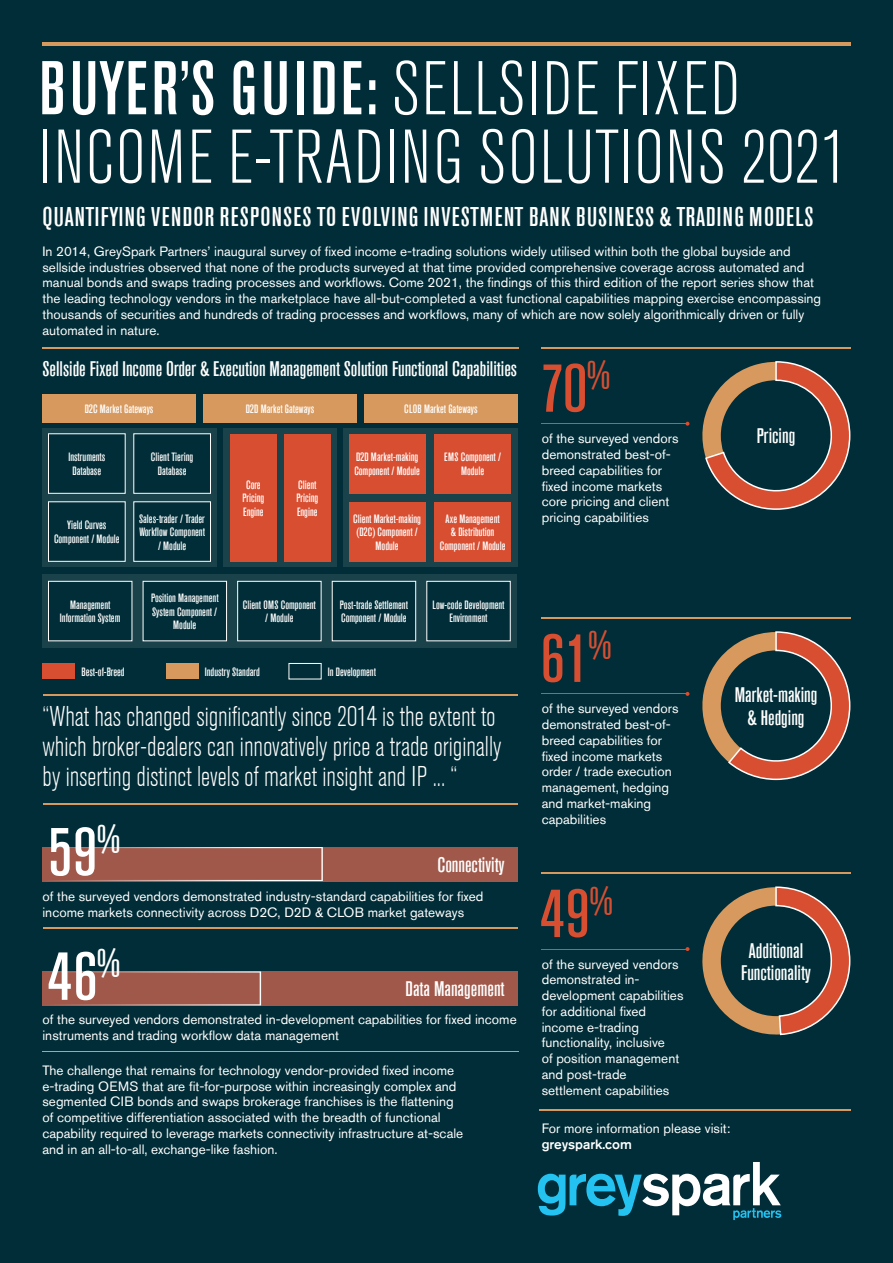
<style>
.page{position:relative;width:893px;height:1263px;background:#002d37}
.page>*{position:absolute;margin:0;border:0;box-sizing:border-box;transform-origin:0 0}
.t1{font:300 condensed 75.3px "Akzidenz Grotesk Std";letter-spacing:.025em;color:#fff}
.t2{font:500 condensed 75.3px "Akzidenz Grotesk Std";letter-spacing:.055em;color:#fff}
.t3{font:500 condensed 67.5px "Akzidenz Grotesk Std";color:#d74e31}
.t4{font:500 condensed 67.5px "Akzidenz Grotesk Std";color:#fff}
.t5{font:300 condensed 28.5px/30px "Akzidenz Grotesk Std";color:#fff}
.t6{font:500 condensed 27px "Akzidenz Grotesk Std";letter-spacing:.045em;color:#fff}
.t7{font:500 condensed 21px "Akzidenz Grotesk Std";color:#fff}
.t8{font:13.5px/15.8px "Akzidenz Grotesk Std";color:#fff}
.Table_Text_Black_Bol{font:500 condensed 12px/13.5px "Akzidenz Grotesk Std";color:#fff;text-align:center}
.s1{font-weight:300}
.s2{font-weight:500}
</style>
<div class="page">
<div style="left:43px;top:971px;width:475px;height:34px;background:#9f584a"></div>
<svg style="left:61px;top:971px;width:200px;height:34px"></svg>
<hr style="left:42px;top:1051px;width:477px;height:1px;background:#d7995e">
<div style="left:43px;top:663px;width:32px;height:16px;background:#d74e31"></div>
<div style="left:166px;top:663px;width:32px;height:16px;background:#d7995e"></div>
<div style="left:289px;top:663px;width:33px;height:16px;border:1px solid #fff"></div>
<hr style="left:42px;top:347px;width:477px;height:1px;background:#d7995e">
<hr style="left:43px;top:803px;width:475px;height:1px;background:#d7995e">
<hr style="left:43px;top:927px;width:475px;height:1px;background:#d7995e">
<hr style="left:43px;top:694px;width:475px;height:1px;background:#d7995e">
<hr style="left:42px;top:43px;width:808px;height:3px;background:#d7995e">
<hr style="left:539px;top:1109px;width:311px;height:1px;background:#d7995e">
<svg style="left:538px;top:1162px;width:243px;height:58px"></svg>
<hr style="left:541px;top:347px;width:309px;height:1px;background:#d7995e">
<hr style="left:541px;top:423px;width:147px;height:1px;background:#d74e31">
<hr style="left:541px;top:617px;width:309px;height:1px;background:#d7995e">
<hr style="left:541px;top:693px;width:147px;height:1px;background:#d74e31">
<hr style="left:541px;top:872px;width:309px;height:2px;background:#d7995e">
<hr style="left:541px;top:949px;width:147px;height:1px;background:#d74e31">
<div style="left:43px;top:847px;width:475px;height:34px;background:#9f584a"></div>
<svg style="left:54px;top:847px;width:269px;height:34px"></svg>
<div style="left:43px;top:394px;width:153px;height:28px;background:#d7995e"></div>
<div style="left:203px;top:394px;width:153px;height:28px;background:#d7995e"></div>
<div style="left:364px;top:394px;width:153px;height:28px;background:#d7995e"></div>
<div style="left:43px;top:574px;width:474px;height:74px;background:#1a424b"></div>
<div style="left:43px;top:429px;width:174px;height:138px;background:#1a424b"></div>
<div style="left:343px;top:429px;width:174px;height:138px;background:#1a424b"></div>
<div style="left:134px;top:434px;width:76px;height:59px;background:#002d37"></div>
<div style="left:133px;top:433px;width:78px;height:61px;border:1px solid #fff"></div>
<div style="left:434px;top:434px;width:77px;height:59px;background:#d74e31"></div>
<div style="left:143px;top:581px;width:84px;height:60px;background:#002d37"></div>
<div style="left:143px;top:581px;width:84px;height:60px;border:1px solid #fff"></div>
<div style="left:238px;top:581px;width:83px;height:60px;background:#002d37"></div>
<div style="left:237px;top:581px;width:84px;height:60px;border:1px solid #fff"></div>
<div style="left:332px;top:581px;width:84px;height:60px;background:#002d37"></div>
<div style="left:332px;top:581px;width:84px;height:60px;border:1px solid #fff"></div>
<div style="left:427px;top:581px;width:83px;height:60px;background:#002d37"></div>
<div style="left:426px;top:581px;width:85px;height:60px;border:1px solid #fff"></div>
<div style="left:48px;top:581px;width:84px;height:60px;background:#002d37"></div>
<div style="left:48px;top:581px;width:84px;height:60px;border:1px solid #fff"></div>
<div style="left:223px;top:429px;width:114px;height:138px;background:#1a424b"></div>
<div style="left:284px;top:434px;width:47px;height:127px;background:#d74e31"></div>
<div style="left:230px;top:434px;width:47px;height:127px;background:#d74e31"></div>
<div style="left:48px;top:434px;width:77px;height:59px;background:#002d37"></div>
<div style="left:48px;top:433px;width:78px;height:61px;border:1px solid #fff"></div>
<div style="left:349px;top:434px;width:77px;height:59px;background:#d74e31"></div>
<div style="left:134px;top:502px;width:76px;height:59px;background:#002d37"></div>
<div style="left:133px;top:501px;width:78px;height:61px;border:1px solid #fff"></div>
<div style="left:434px;top:502px;width:77px;height:59px;background:#d74e31"></div>
<div style="left:48px;top:502px;width:77px;height:59px;background:#002d37"></div>
<div style="left:48px;top:501px;width:78px;height:61px;border:1px solid #fff"></div>
<div style="left:349px;top:502px;width:77px;height:59px;background:#d74e31"></div>
<svg style="left:685px;top:361px;width:166px;height:149px"></svg>
<svg style="left:685px;top:631px;width:166px;height:150px"></svg>
<svg style="left:702px;top:886px;width:149px;height:150px"></svg>
<p class="t2" style="left:39px;top:46px;width:703px">BUYER’S GUIDE: <span class="s1">SELLSIDE FIXED</span></p>
<p class="t1" style="left:39px;top:116px;width:810px">INCOME E-TRADING SOLUTIONS 2021</p>
<p class="t6" style="left:43px;top:202px;width:772px">QUANTIFYING VENDOR RESPONSES TO EVOLVING INVESTMENT BANK BUSINESS &amp; TRADING MODELS</p>
<p class="t8" style="left:43px;top:243px;width:780px">In 2014, GreySpark Partners’ inaugural survey of fixed income e-trading solutions widely utilised within both the global buyside and sellside industries observed that none of the products surveyed at that time provided comprehensive coverage across automated and manual bonds and swaps trading processes and workflows. Come 2021, the findings of this third edition of the report series show that the leading technology vendors in the marketplace have all-but-completed a vast functional capabilities mapping exercise encompassing thousands of securities and hundreds of trading processes and workflows, many of which are now solely algorithmically driven or fully automated in nature.</p>
<p class="t7" style="left:43px;top:357px;width:476px">Sellside Fixed Income Order &amp; Execution Management Solution Functional Capabilities</p>
<p class="Table_Text_Black_Bol" style="left:85px;top:402px;width:70px">D2C Market Gateways</p>
<p class="Table_Text_Black_Bol" style="left:246px;top:402px;width:70px">D2D Market Gateways</p>
<p class="Table_Text_Black_Bol" style="left:404px;top:402px;width:75px">CLOB Market Gateways</p>
<p class="Table_Text_Black_Bol" style="left:151px;top:450px;width:44px">Client Tiering<br>Database</p>
<p class="Table_Text_Black_Bol" style="left:444px;top:450px;width:58px">EMS Component /<br>Module</p>
<p class="Table_Text_Black_Bol" style="left:354px;top:450px;width:67px;text-align:left">D2D Market-making<br>Component / Module</p>
<p class="Table_Text_Black_Bol" style="left:68px;top:450px;width:39px">Instruments</p>
<p class="Table_Text_Black_Bol" style="left:72px;top:464px;width:30px">Database</p>
<p class="Table_Text_Black_Bol" style="left:242px;top:478px;width:23px">Core<br>Pricing<br>Engine</p>
<p class="Table_Text_Black_Bol" style="left:296px;top:478px;width:23px;text-align:left">Client<br>Pricing<br>Engine</p>
<p class="Table_Text_Black_Bol" style="left:139px;top:512px;width:67px">Sales-trader / Trader<br>Workflow Component / Module</p>
<p class="Table_Text_Black_Bol" style="left:440px;top:512px;width:67px">Axe Management<br>&amp; Distribution<br>Component / Module</p>
<p class="Table_Text_Black_Bol" style="left:54px;top:518px;width:67px">Yield Curves<br>Component / Module</p>
<p class="Table_Text_Black_Bol" style="left:353px;top:512px;width:69px">Client Market-making (D2C) Component /<br>Module</p>
<p class="Table_Text_Black_Bol" style="left:60px;top:598px;width:62px">Management<br>Information System</p>
<p class="Table_Text_Black_Bol" style="left:151px;top:591px;width:69px">Position Management<br>System Component /<br>Module</p>
<p class="Table_Text_Black_Bol" style="left:243px;top:598px;width:75px">Client OMS Component / Module</p>
<p class="Table_Text_Black_Bol" style="left:340px;top:598px;width:70px;text-align:left">Post-trade Settlement<br>Component / Module</p>
<p class="Table_Text_Black_Bol" style="left:433px;top:598px;width:73px">Low-code Development<br>Environment</p>
<p class="Table_Text_Black_Bol" style="left:81px;top:665px;width:45px">Best-of-Breed</p>
<p class="Table_Text_Black_Bol" style="left:205px;top:665px;width:56px">Industry Standard</p>
<p class="Table_Text_Black_Bol" style="left:328px;top:665px;width:50px">In Development</p>
<p class="t5" style="left:43px;top:702px;width:460px">“What has changed significantly since 2014 is the extent to which broker-dealers can innovatively price a trade originally by inserting distinct levels of market insight and IP ... “</p>
<p class="t4" style="left:48px;top:814px;width:74px">59<sup>%</sup></p>
<p class="t7" style="left:437px;top:853px;width:69px">Connectivity</p>
<p class="t8" style="left:43px;top:888px;width:442px">of the surveyed vendors demonstrated industry-standard capabilities for fixed income markets connectivity across D2C, D2D &amp; CLOB market gateways</p>
<p class="t4" style="left:48px;top:938px;width:74px">46<sup>%</sup></p>
<p class="t7" style="left:406px;top:977px;width:100px">Data Management</p>
<p class="t8" style="left:43px;top:1011px;width:476px">of the surveyed vendors demonstrated in-development capabilities for fixed income instruments and trading workflow data management</p>
<p class="t8" style="left:43px;top:1062px;width:422px">The challenge that remains for technology vendor-provided fixed income e-trading OEMS that are fit-for-purpose within increasingly complex and segmented CIB bonds and swaps brokerage franchises is the flattening of competitive differentiation associated with the breadth of functional capability required to leverage markets connectivity infrastructure at-scale and in an all-to-all, exchange-like fashion.</p>
<p class="t3" style="left:541px;top:350px;width:71px">70<sup>%</sup></p>
<p class="t8" style="left:542px;top:431px;width:138px">of the surveyed vendors demonstrated best-of&shy;breed capabilities for fixed income markets core pricing and client pricing capabilities</p>
<p class="t3" style="left:541px;top:620px;width:72px">61<sup>%</sup></p>
<p class="t8" style="left:542px;top:701px;width:138px">of the surveyed vendors demonstrated best-of&shy;breed capabilities for fixed income markets order / trade execution management, hedging and market-making capabilities</p>
<p class="t3" style="left:541px;top:875px;width:74px">49<sup>%</sup></p>
<p class="t8" style="left:542px;top:956px;width:143px">of the surveyed vendors demonstrated in&shy;development capabilities for additional fixed income e-trading functionality, inclusive<br>of position management and post-trade settlement capabilities</p>
<p class="t7" style="left:757px;top:424px;width:40px">Pricing</p>
<p class="t7" style="left:735px;top:683px;width:84px">Market-making</p>
<p class="t7" style="left:748px;top:706px;width:58px">&amp; Hedging</p>
<p class="t7" style="left:749px;top:938px;width:56px">Additional</p>
<p class="t7" style="left:741px;top:961px;width:71px">Functionality</p>
<p class="t8" style="left:542px;top:1120px;width:190px">For more information please visit: <span class="s2">greyspark.com</span></p>
</div>
